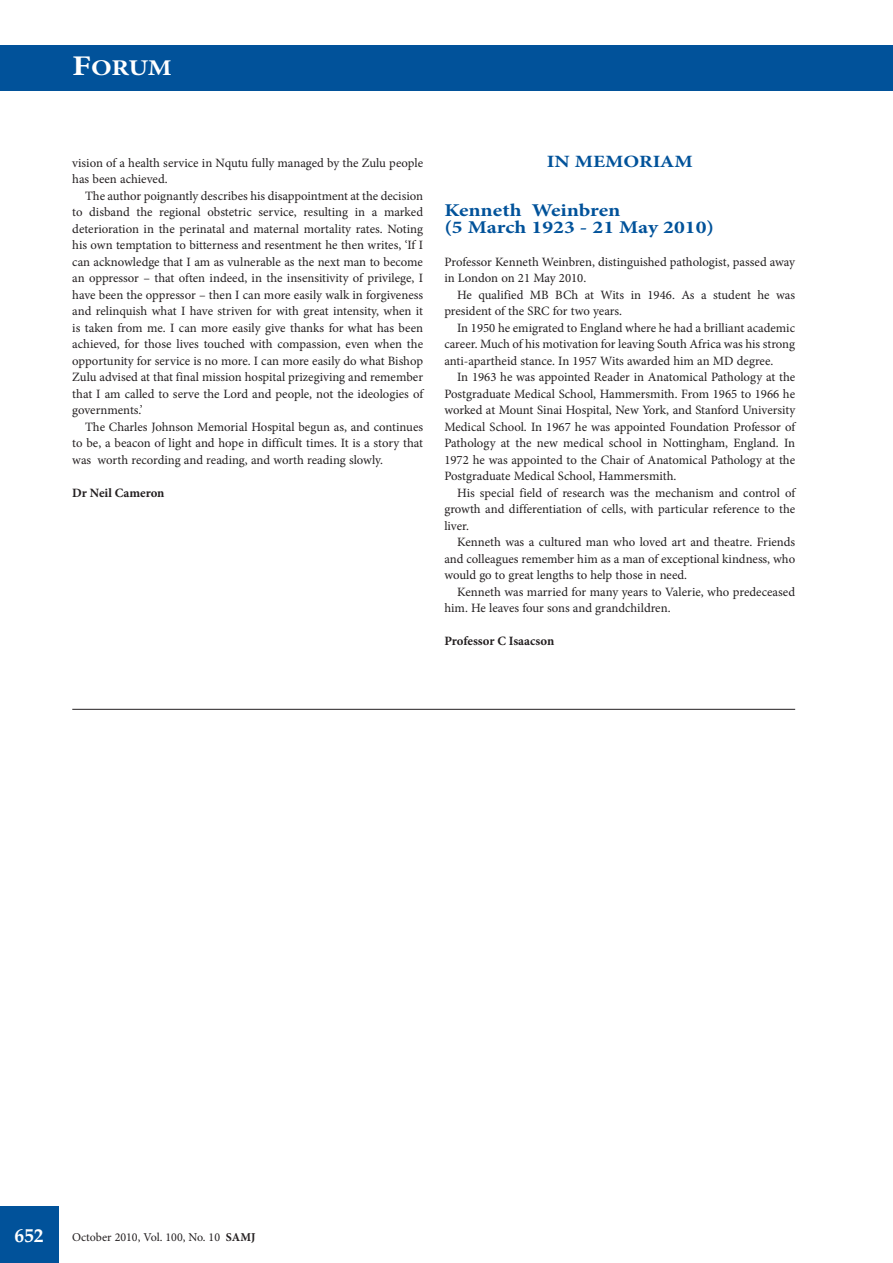
<style>
.page{position:relative;width:893px;height:1263px;background:#fff}
.page>*{position:absolute;margin:0;border:0;box-sizing:border-box;transform-origin:0 0}
.t1{font:700 22.5px "Minion Pro";color:#fff;scale:1.2 1}
.t2{font:700 19.5px "Minion Pro";color:#fff}
.B_HEAD_BLUE{font:700 18px/16.5px "Minion Pro";letter-spacing:-.005em;color:#01529a;scale:1.2 1}
.AA_HEAD{font:700 17.25px "Minion Pro";color:#01529a;scale:1.2 1}
.BODY_TEXT_INDENT{font:12.75px/16.5px "Minion Pro";color:#231f20;text-align:justify}
.BODY_TEXT_1ST{font:12.75px/16.5px "Minion Pro";letter-spacing:-.005em;color:#231f20}
.AUTHOR_NAME_DETAILS{font:700 12.75px "Minion Pro";letter-spacing:-.005em;color:#231f20}
.t3{font:12px "Minion Pro";color:#231f20}
.s1{font-size:28.5px}
.s2{font-weight:700}
</style>
<div class="page">
<div style="left:0;top:1206px;width:59px;height:57px;background:#01529a"></div>
<div style="left:0;top:45px;width:893px;height:45px;background:#01529a"></div>
<hr style="left:72px;top:709px;width:723px;height:1px;background:#231f20">
<h1 class="t1" style="left:72px;top:52px;width:84px"><span class="s1">F</span>ORUM</h1>
<p class="BODY_TEXT_INDENT" style="left:72px;top:154px;width:352px">vision of a health service in Nqutu fully managed by the Zulu people has been achieved.</p>
<p class="BODY_TEXT_INDENT" style="left:72px;top:187px;width:352px;text-indent:13px">The author poignantly describes his disappointment at the decision to disband the regional obstetric service, resulting in a marked deterioration in the perinatal and maternal mortality rates. Noting his own temptation to bitterness and resentment he then writes, ‘If I can acknowledge that I am as vulnerable as the next man to become an oppressor – that often indeed, in the insensitivity of privilege, I have been the oppressor – then I can more easily walk in forgiveness and relinquish what I have striven for with great intensity, when it is taken from me. I can more easily give thanks for what has been achieved, for those lives touched with compassion, even when the opportunity for service is no more. I can more easily do what Bishop Zulu advised at that final mission hospital prizegiving and remember that I am called to serve the Lord and people, not the ideologies of governments.’</p>
<p class="BODY_TEXT_INDENT" style="left:72px;top:418px;width:352px;text-indent:13px">The Charles Johnson Memorial Hospital begun as, and continues to be, a beacon of light and hope in difficult times. It is a story that was worth recording and reading, and worth reading slowly.</p>
<p class="AUTHOR_NAME_DETAILS" style="left:72px;top:483px;width:94px">Dr Neil Cameron</p>
<p class="AA_HEAD" style="left:547px;top:149px;width:123px">IN MEMORIAM</p>
<p class="B_HEAD_BLUE" style="left:444px;top:202px;width:226px">Kenneth Weinbren<br>(5 March 1923 - 21 May 2010)</p>
<p class="BODY_TEXT_1ST" style="left:444px;top:253px;width:352px">Professor Kenneth Weinbren, distinguished pathologist, passed away in London on 21 May 2010.</p>
<p class="BODY_TEXT_INDENT" style="left:444px;top:286px;width:352px;text-indent:13px">He qualified MB BCh at Wits in 1946. As a student he was president of the SRC for two years.</p>
<p class="BODY_TEXT_INDENT" style="left:444px;top:319px;width:352px;text-indent:13px">In 1950 he emigrated to England where he had a brilliant academic career. Much of his motivation for leaving South Africa was his strong anti-apartheid stance. In 1957 Wits awarded him an MD degree.</p>
<p class="BODY_TEXT_INDENT" style="left:444px;top:369px;width:352px;text-indent:13px">In 1963 he was appointed Reader in Anatomical Pathology at the Postgraduate Medical School, Hammersmith. From 1965 to 1966 he worked at Mount Sinai Hospital, New York, and Stanford University Medical School. In 1967 he was appointed Foundation Professor of Pathology at the new medical school in Nottingham, England. In 1972 he was appointed to the Chair of Anatomical Pathology at the Postgraduate Medical School, Hammersmith.</p>
<p class="BODY_TEXT_INDENT" style="left:444px;top:484px;width:352px;text-indent:13px">His special field of research was the mechanism and control of growth and differentiation of cells, with particular reference to the liver.</p>
<p class="BODY_TEXT_INDENT" style="left:444px;top:534px;width:352px;text-indent:13px">Kenneth was a cultured man who loved art and theatre. Friends and colleagues remember him as a man of exceptional kindness, who would go to great lengths to help those in need.</p>
<p class="BODY_TEXT_INDENT" style="left:444px;top:583px;width:352px;text-indent:13px">Kenneth was married for many years to Valerie, who predeceased him. He leaves four sons and grandchildren.</p>
<p class="AUTHOR_NAME_DETAILS" style="left:444px;top:632px;width:111px">Professor C Isaacson</p>
<h2 class="t2" style="left:14px;top:1222px;width:31px">652</h2>
<p class="t3" style="left:72px;top:1229px;width:185px">October 2010, Vol. 100, No. 10 <span class="s2">SAMJ</span></p>
</div>
